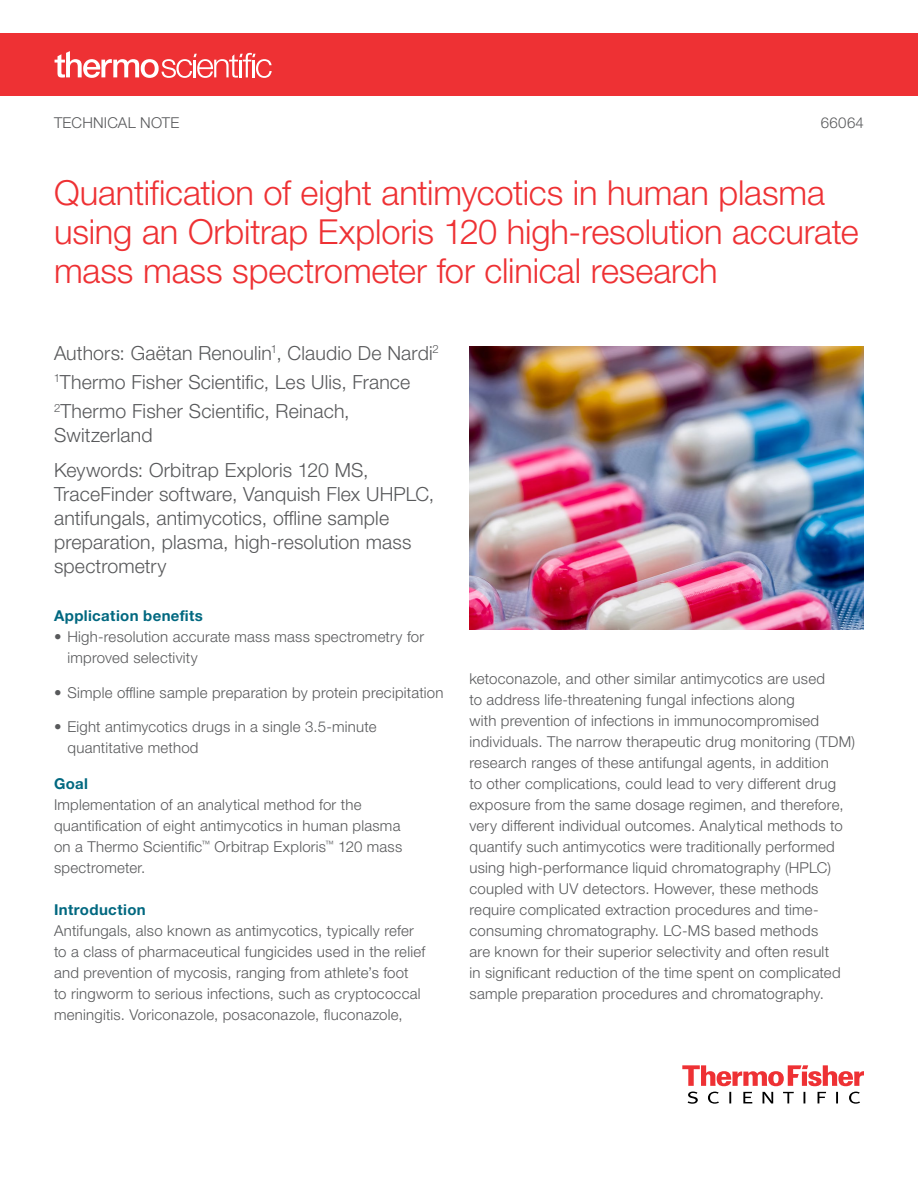
<style>
.page{position:relative;width:918px;height:1188px;background:#fff}
.page>*{position:absolute;margin:0;border:0;box-sizing:border-box;transform-origin:0 0}
.t1{font:300 34.5px/39px "Helvetica Neue LTW1 G";letter-spacing:-.005em;color:#ee3134}
.t2{font:300 19.5px/24px "Helvetica Neue LTW1 G";letter-spacing:.01em;color:#58595b}
.t3{font:300 15px/21px "Helvetica Neue LTW1 G";letter-spacing:.015em;color:#58595b}
.t4{font:700 15px "Helvetica Neue LTW1 G";letter-spacing:.025em;color:#006880}
</style>
<div class="page">
<svg style="left:682px;top:1065px;width:182px;height:21px"></svg>
<svg style="left:688px;top:1092px;width:172px;height:12px"></svg>
<div style="left:0;top:33px;width:918px;height:63px;background:#ee3134"></div>
<svg style="left:55px;top:51px;width:217px;height:27px"></svg>
<img style="left:469px;top:347px;width:395px;height:283px">
<p class="t3" style="left:54px;top:112px;width:127px">TECHNICAL NOTE</p>
<p class="t3" style="left:821px;top:112px;width:45px">66064</p>
<h1 class="t1" style="left:54px;top:173px;width:806px">Quantification of eight antimycotics in human plasma using an Orbitrap Exploris 120 high-resolution accurate mass mass spectrometer for clinical research</h1>
<h2 class="t2" style="left:54px;top:338px;width:386px;line-height:29.4px">Authors: Gaëtan Renoulin<sup>1</sup>, Claudio De Nardi<sup>2<br>1</sup>Thermo Fisher Scientific, Les Ulis, France<br><sup>2</sup>Thermo Fisher Scientific, Reinach,</h2>
<h2 class="t2" style="left:54px;top:418px;width:316px;line-height:34.8px">Switzerland<br>Keywords: Orbitrap Exploris 120 MS,</h2>
<h2 class="t2" style="left:54px;top:482px;width:382px">TraceFinder software, Vanquish Flex UHPLC, antifungals, antimycotics, offline sample preparation, plasma, high-resolution mass spectrometry</h2>
<p class="t4" style="left:54px;top:606px;width:150px">Application benefits</p>
<p class="t3" style="left:68px;top:626px;width:358px;text-indent:-14px">• High-resolution accurate mass mass spectrometry for improved selectivity</p>
<p class="t3" style="left:54px;top:682px;width:391px">• Simple offline sample preparation by protein precipitation</p>
<p class="t3" style="left:68px;top:716px;width:310px;text-indent:-14px">• Eight antimycotics drugs in a single 3.5-minute quantitative method</p>
<p class="t4" style="left:54px;top:774px;width:36px">Goal</p>
<p class="t3" style="left:54px;top:794px;width:350px">Implementation of an analytical method for the quantification of eight antimycotics in human plasma on a Thermo Scientific<sup>™</sup> Orbitrap Exploris<sup>™</sup> 120 mass spectrometer.</p>
<p class="t4" style="left:54px;top:900px;width:93px">Introduction</p>
<p class="t3" style="left:54px;top:920px;width:373px">Antifungals, also known as antimycotics, typically refer to a class of pharmaceutical fungicides used in the relief and prevention of mycosis, ranging from athlete’s foot<br>to ringworm to serious infections, such as cryptococcal meningitis. Voriconazole, posaconazole, fluconazole,</p>
<p class="t3" style="left:470px;top:668px;width:387px">ketoconazole, and other similar antimycotics are used<br>to address life-threatening fungal infections along<br>with prevention of infections in immunocompromised individuals. The narrow therapeutic drug monitoring (TDM) research ranges of these antifungal agents, in addition<br>to other complications, could lead to very different drug exposure from the same dosage regimen, and therefore, very different individual outcomes. Analytical methods to quantify such antimycotics were traditionally performed using high-performance liquid chromatography (HPLC) coupled with UV detectors. However, these methods require complicated extraction procedures and time&shy;consuming chromatography. LC-MS based methods<br>are known for their superior selectivity and often result<br>in significant reduction of the time spent on complicated sample preparation procedures and chromatography.</p>
</div>
